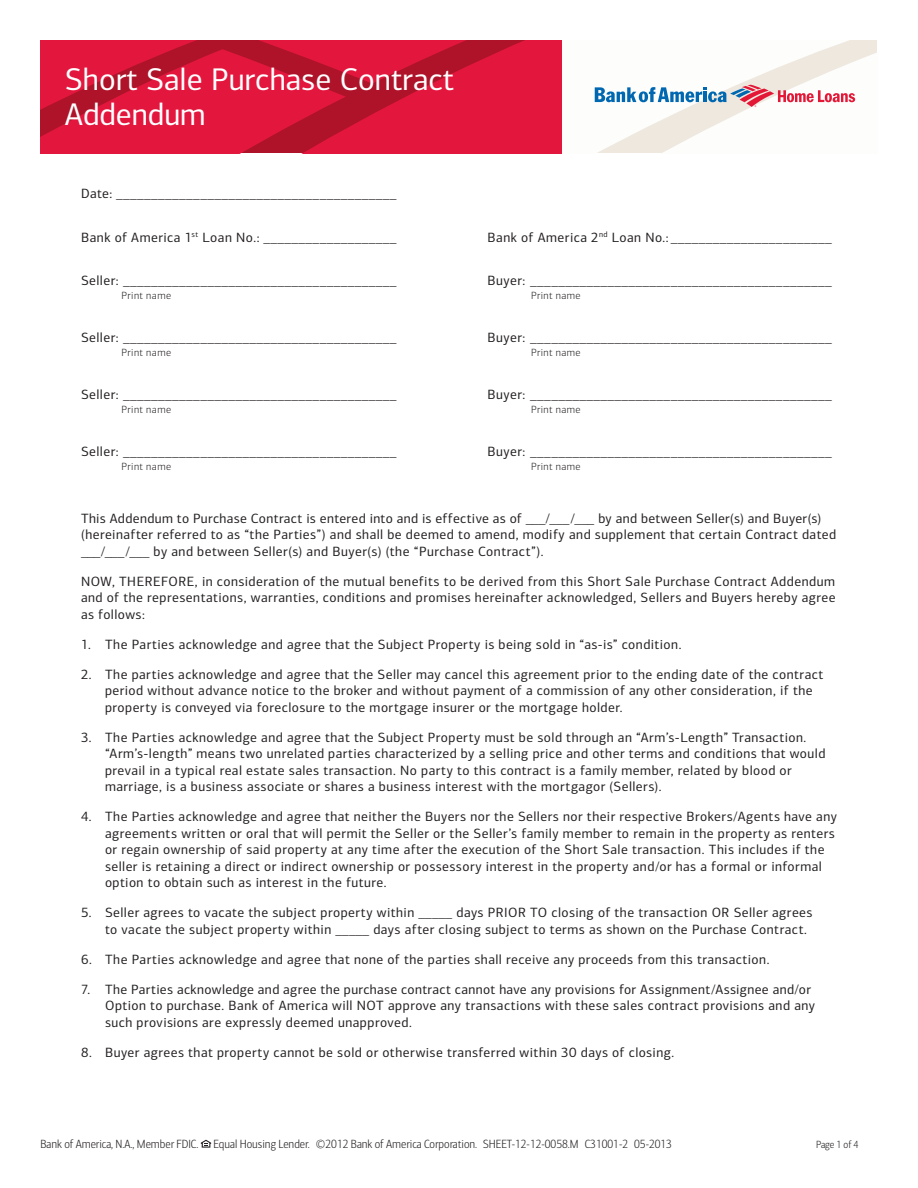
<style>
.page{position:relative;width:918px;height:1188px;background:#fff}
.page>*{position:absolute;margin:0;border:0;box-sizing:border-box;transform-origin:0 0}
.t1{font:31.5px/34.5px "Connections";color:#fff}
.t2{font:13.5px/16.5px "Connections";letter-spacing:.035em;color:#231f20}
.t3{font:300 12px "Connections Cond";color:#231f20}
.t4{font:300 10.5px "Connections";letter-spacing:.045em;color:#231f20}
.t5{font:300 10.5px "Connections Cond";color:#231f20}
</style>
<div class="page">
<svg style="left:201px;top:1140px;width:10px;height:8px"></svg>
<svg style="left:594px;top:40px;width:283px;height:113px"></svg>
<svg style="left:40px;top:40px;width:522px;height:113px;background:#d61639"></svg>
<svg style="left:595px;top:85px;width:260px;height:22px"></svg>
<h1 class="t1" style="left:65px;top:62px;width:391px">Short Sale Purchase Contract<br>Addendum</h1>
<p class="t2" style="left:81px;top:185px;width:317px">Date: ________________________________________</p>
<p class="t2" style="left:81px;top:229px;width:317px">Bank of America 1<sup>st</sup> Loan No.: ___________________</p>
<p class="t2" style="left:487px;top:229px;width:346px">Bank of America 2<sup>nd</sup> Loan No.: _______________________</p>
<p class="t2" style="left:81px;top:272px;width:317px">Seller: _______________________________________</p>
<p class="t2" style="left:487px;top:272px;width:346px">Buyer: ___________________________________________</p>
<p class="t4" style="left:122px;top:289px;width:51px">Print name</p>
<p class="t4" style="left:531px;top:289px;width:51px">Print name</p>
<p class="t2" style="left:81px;top:329px;width:317px">Seller: _______________________________________</p>
<p class="t2" style="left:487px;top:329px;width:346px">Buyer: ___________________________________________</p>
<p class="t4" style="left:122px;top:346px;width:51px">Print name</p>
<p class="t4" style="left:531px;top:346px;width:51px">Print name</p>
<p class="t2" style="left:81px;top:386px;width:317px">Seller: _______________________________________</p>
<p class="t2" style="left:487px;top:386px;width:346px">Buyer: ___________________________________________</p>
<p class="t4" style="left:122px;top:403px;width:51px">Print name</p>
<p class="t4" style="left:531px;top:403px;width:51px">Print name</p>
<p class="t2" style="left:81px;top:443px;width:317px">Seller: _______________________________________</p>
<p class="t2" style="left:487px;top:443px;width:346px">Buyer: ___________________________________________</p>
<p class="t4" style="left:122px;top:460px;width:51px">Print name</p>
<p class="t4" style="left:531px;top:460px;width:51px">Print name</p>
<p class="t2" style="left:81px;top:510px;width:757px">This Addendum to Purchase Contract is entered into and is effective as of ___/___/___ by and between Seller(s) and Buyer(s) (hereinafter referred to as “the Parties”) and shall be deemed to amend, modify and supplement that certain Contract dated ___/___/___ by and between Seller(s) and Buyer(s) (the “Purchase Contract”).</p>
<p class="t2" style="left:81px;top:573px;width:756px;text-align:justify">NOW, THEREFORE, in consideration of the mutual benefits to be derived from this Short Sale Purchase Contract Addendum and of the representations, warranties, conditions and promises hereinafter acknowledged, Sellers and Buyers hereby agree as follows:</p>
<p class="t2" style="left:81px;top:636px;width:602px">1. The Parties acknowledge and agree that the Subject Property is being sold in “as-is” condition.</p>
<p class="t2" style="left:105px;top:666px;width:720px;text-indent:-24px">2. The parties acknowledge and agree that the Seller may cancel this agreement prior to the ending date of the contract period without advance notice to the broker and without payment of a commission of any other consideration, if the property is conveyed via foreclosure to the mortgage insurer or the mortgage holder.</p>
<p class="t2" style="left:105px;top:729px;width:722px;text-indent:-24px">3. The Parties acknowledge and agree that the Subject Property must be sold through an “Arm’s-Length” Transaction. “Arm’s-length” means two unrelated parties characterized by a selling price and other terms and conditions that would prevail in a typical real estate sales transaction. No party to this contract is a family member, related by blood or marriage, is a business associate or shares a business interest with the mortgagor (Sellers).</p>
<p class="t2" style="left:105px;top:808px;width:733px;text-indent:-24px">4. The Parties acknowledge and agree that neither the Buyers nor the Sellers nor their respective Brokers/Agents have any agreements written or oral that will permit the Seller or the Seller’s family member to remain in the property as renters or regain ownership of said property at any time after the execution of the Short Sale transaction. This includes if the seller is retaining a direct or indirect ownership or possessory interest in the property and/or has a formal or informal option to obtain such as interest in the future.</p>
<p class="t2" style="left:105px;top:904px;width:709px;text-indent:-24px">5. Seller agrees to vacate the subject property within _____ days PRIOR TO closing of the transaction OR Seller agrees to vacate the subject property within _____ days after closing subject to terms as shown on the Purchase Contract.</p>
<p class="t2" style="left:81px;top:951px;width:690px">6. The Parties acknowledge and agree that none of the parties shall receive any proceeds from this transaction.</p>
<p class="t2" style="left:105px;top:981px;width:712px;text-indent:-24px">7. The Parties acknowledge and agree the purchase contract cannot have any provisions for Assignment/Assignee and/or<br>Option to purchase. Bank of America will NOT approve any transactions with these sales contract provisions and any such provisions are expressly deemed unapproved.</p>
<p class="t2" style="left:81px;top:1044px;width:595px">8. Buyer agrees that property cannot be sold or otherwise transferred within 30 days of closing.</p>
<p class="t3" style="left:40px;top:1137px;width:633px">Bank of America, N.A., Member FDIC. Equal Housing Lender. ©2012 Bank of America Corporation. SHEET-12-12-0058.M C31001-2 05-2013</p>
<p class="t5" style="left:816px;top:1138px;width:44px">Page 1 of 4</p>
</div>
